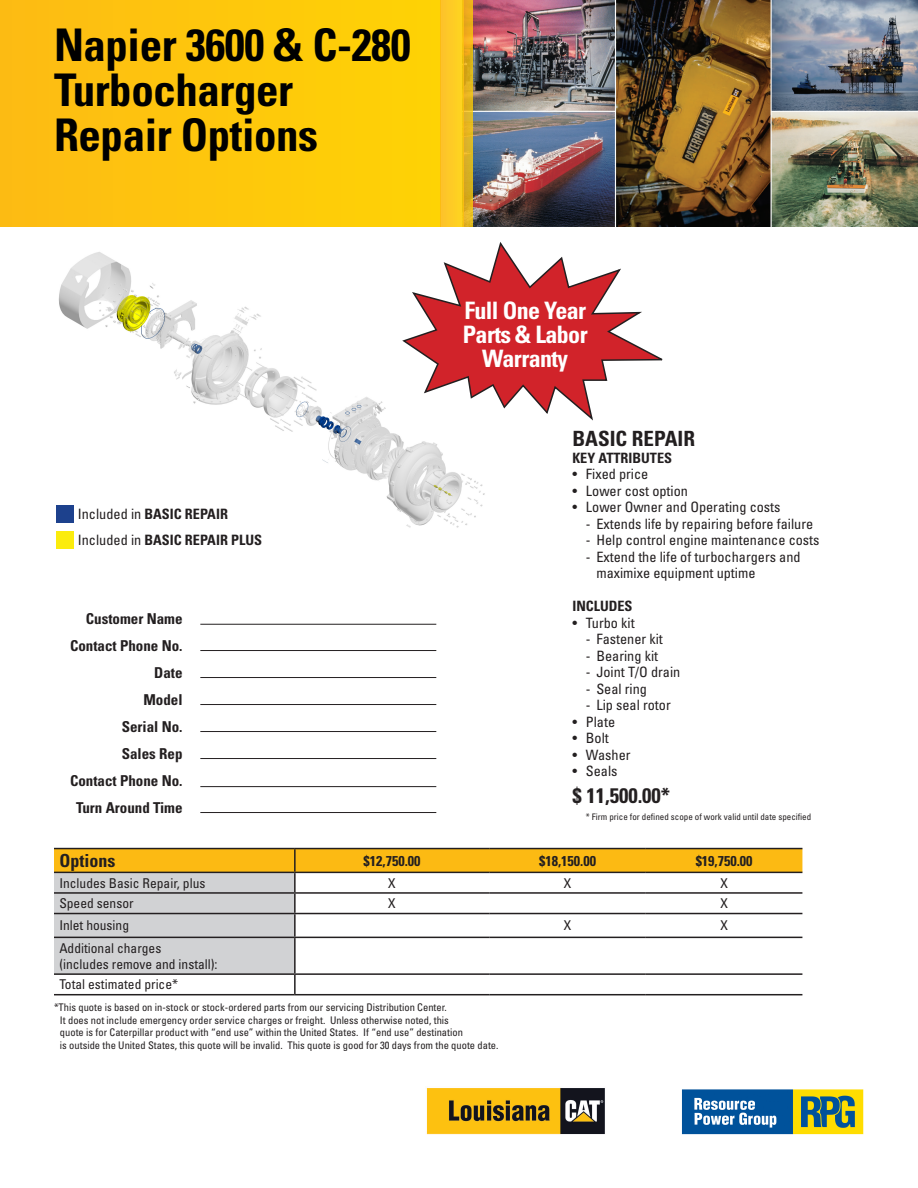
<style>
.page{position:relative;width:918px;height:1188px;background:#fff}
.page>*{position:absolute;margin:0;border:0;box-sizing:border-box;transform-origin:0 0}
.t1{font:700 condensed 45px/45px "Univers LT Std";letter-spacing:-.01em;color:#000}
.t2{font:700 condensed 24px/24px "Univers LT Std";letter-spacing:-.025em;color:#fff;text-align:center}
.t3{font:700 condensed 21px "Univers LT Std";color:#231f20}
.t4{font:700 condensed 18px "Univers LT Std";color:#231f20}
.t5{font:700 condensed 15px/27px "Univers LT Std";color:#231f20;text-align:right}
.t6{font:condensed 14.25px/16.5px "Univers LT Std";color:#231f20}
.t7{font:700 condensed 14.25px/26.4px "Univers LT Std";color:#231f20}
.t8{font:condensed 13.5px/16.2px "Univers LT Std";color:#231f20}
.t9{font:condensed 10.5px/12.6px "Univers LT Std";color:#231f20}
.t10{font:condensed 9px "Univers LT Std";color:#231f20}
.s1{font-weight:400}
</style>
<div class="page">
<img style="left:56px;top:252px;width:429px;height:297px">
<div style="left:56px;top:506px;width:18px;height:17px;background:#1d418d"></div>
<div style="left:56px;top:531px;width:18px;height:17px;background:#fbec0d"></div>
<img style="left:473px;top:0;width:445px;height:227px">
<div style="left:0;top:0;width:440px;height:227px;background:#fec70c"></div>
<div style="left:440px;top:0;width:23px;height:227px;background:#fecb25"></div>
<svg style="left:463px;top:0;width:10px;height:227px;background:#e3b11e"></svg>
<hr style="left:200px;top:624px;width:236px;height:1px;background:#231f20">
<hr style="left:200px;top:650px;width:236px;height:1px;background:#231f20">
<hr style="left:200px;top:677px;width:236px;height:1px;background:#231f20">
<hr style="left:200px;top:704px;width:236px;height:1px;background:#231f20">
<hr style="left:200px;top:731px;width:236px;height:1px;background:#231f20">
<hr style="left:200px;top:758px;width:236px;height:1px;background:#231f20">
<hr style="left:200px;top:786px;width:236px;height:1px;background:#231f20">
<hr style="left:200px;top:812px;width:236px;height:1px;background:#231f20">
<hr style="left:54px;top:848px;width:241px;height:1px;background:#231f20">
<hr style="left:295px;top:848px;width:194px;height:1px;background:#231f20">
<hr style="left:489px;top:848px;width:157px;height:1px;background:#231f20">
<hr style="left:646px;top:848px;width:156px;height:1px;background:#231f20">
<svg style="left:54px;top:849px;width:748px;height:145px"></svg>
<hr style="left:489px;top:973px;width:157px;height:2px;background:#231f20">
<hr style="left:646px;top:973px;width:156px;height:2px;background:#231f20">
<hr style="left:54px;top:994px;width:241px;height:1px;background:#231f20">
<hr style="left:295px;top:994px;width:194px;height:1px;background:#231f20">
<hr style="left:489px;top:994px;width:157px;height:1px;background:#231f20">
<hr style="left:646px;top:994px;width:156px;height:1px;background:#231f20">
<svg style="left:401px;top:242px;width:262px;height:181px"></svg>
<img style="left:426px;top:1088px;width:179px;height:47px">
<img style="left:682px;top:1089px;width:182px;height:46px">
<h1 class="t1" style="left:54px;top:22px;width:358px">Napier 3600 &amp; C-280<br>Turbocharger<br>Repair Options</h1>
<h3 class="t7" style="left:78px;top:500px;width:186px"><span class="s1">Included in</span> BASIC REPAIR<br><span class="s1">Included in</span> BASIC REPAIR PLUS</h3>
<h3 class="t5" style="left:70px;top:605px;width:114px">Customer Name<br>Contact Phone No.<br>Date<br>Model<br>Serial No.<br>Sales Rep<br>Contact Phone No.<br>Turn Around Time</h3>
<h2 class="t2" style="left:463px;top:298px;width:126px">Full One Year<br>Parts &amp; Labor<br>Warranty</h2>
<h3 class="t3" style="left:572px;top:426px;width:124px">BASIC REPAIR</h3>
<h3 class="t7" style="left:572px;top:444px;width:101px">KEY ATTRIBUTES</h3>
<h3 class="t6" style="left:572px;top:466px;width:78px">• Fixed price</h3>
<h3 class="t6" style="left:572px;top:482px;width:117px">• Lower cost option</h3>
<h3 class="t6" style="left:572px;top:499px;width:210px">• Lower Owner and Operating costs</h3>
<h3 class="t6" style="left:586px;top:515px;width:229px">- Extends life by repairing before failure</h3>
<h3 class="t6" style="left:586px;top:532px;width:235px">- Help control engine maintenance costs</h3>
<h3 class="t6" style="left:596px;top:548px;width:206px;text-indent:-11px">- Extend the life of turbochargers and maximixe equipment uptime</h3>
<h3 class="t7" style="left:572px;top:593px;width:62px">INCLUDES</h3>
<h3 class="t6" style="left:572px;top:614px;width:64px">• Turbo kit</h3>
<h3 class="t6" style="left:586px;top:631px;width:78px">- Fastener kit</h3>
<h3 class="t6" style="left:586px;top:647px;width:74px">- Bearing kit</h3>
<h3 class="t6" style="left:586px;top:664px;width:96px">- Joint T/O drain</h3>
<h3 class="t6" style="left:586px;top:680px;width:63px">- Seal ring</h3>
<h3 class="t6" style="left:586px;top:697px;width:86px">- Lip seal rotor</h3>
<h3 class="t6" style="left:572px;top:713px;width:44px">• Plate</h3>
<h3 class="t6" style="left:572px;top:730px;width:38px">• Bolt</h3>
<h3 class="t6" style="left:572px;top:746px;width:60px">• Washer</h3>
<h3 class="t6" style="left:572px;top:763px;width:47px">• Seals</h3>
<h3 class="t3" style="left:572px;top:783px;width:99px">$ 11,500.00*</h3>
<p class="t10" style="left:586px;top:811px;width:227px">* Firm price for defined scope of work valid until date specified</p>
<h3 class="t4" style="left:59px;top:850px;width:57px">Options</h3>
<h3 class="t7" style="left:364px;top:847px;width:58px">$12,750.00</h3>
<h3 class="t7" style="left:539px;top:847px;width:58px">$18,150.00</h3>
<h3 class="t7" style="left:696px;top:847px;width:58px">$19,750.00</h3>
<p class="t8" style="left:59px;top:874px;width:148px">Includes Basic Repair, plus</p>
<p class="t8" style="left:388px;top:874px;width:9px">X</p>
<p class="t8" style="left:564px;top:874px;width:9px">X</p>
<p class="t8" style="left:720px;top:874px;width:9px">X</p>
<p class="t8" style="left:59px;top:895px;width:76px">Speed sensor</p>
<p class="t8" style="left:388px;top:895px;width:9px">X</p>
<p class="t8" style="left:720px;top:895px;width:9px">X</p>
<p class="t8" style="left:59px;top:917px;width:71px">Inlet housing</p>
<p class="t8" style="left:564px;top:917px;width:9px">X</p>
<p class="t8" style="left:720px;top:917px;width:9px">X</p>
<p class="t8" style="left:59px;top:939px;width:160px">Additional charges<br>(includes remove and install):</p>
<p class="t8" style="left:59px;top:976px;width:120px">Total estimated price*</p>
<p class="t9" style="left:60px;top:1001px;width:440px;text-indent:-6px">*This quote is based on in-stock or stock-ordered parts from our servicing Distribution Center.<br>It does not include emergency order service charges or freight. Unless otherwise noted, this<br>quote is for Caterpillar product with “end use” within the United States. If “end use” destination<br>is outside the United States, this quote will be invalid. This quote is good for 30 days from the quote date.</p>
</div>
